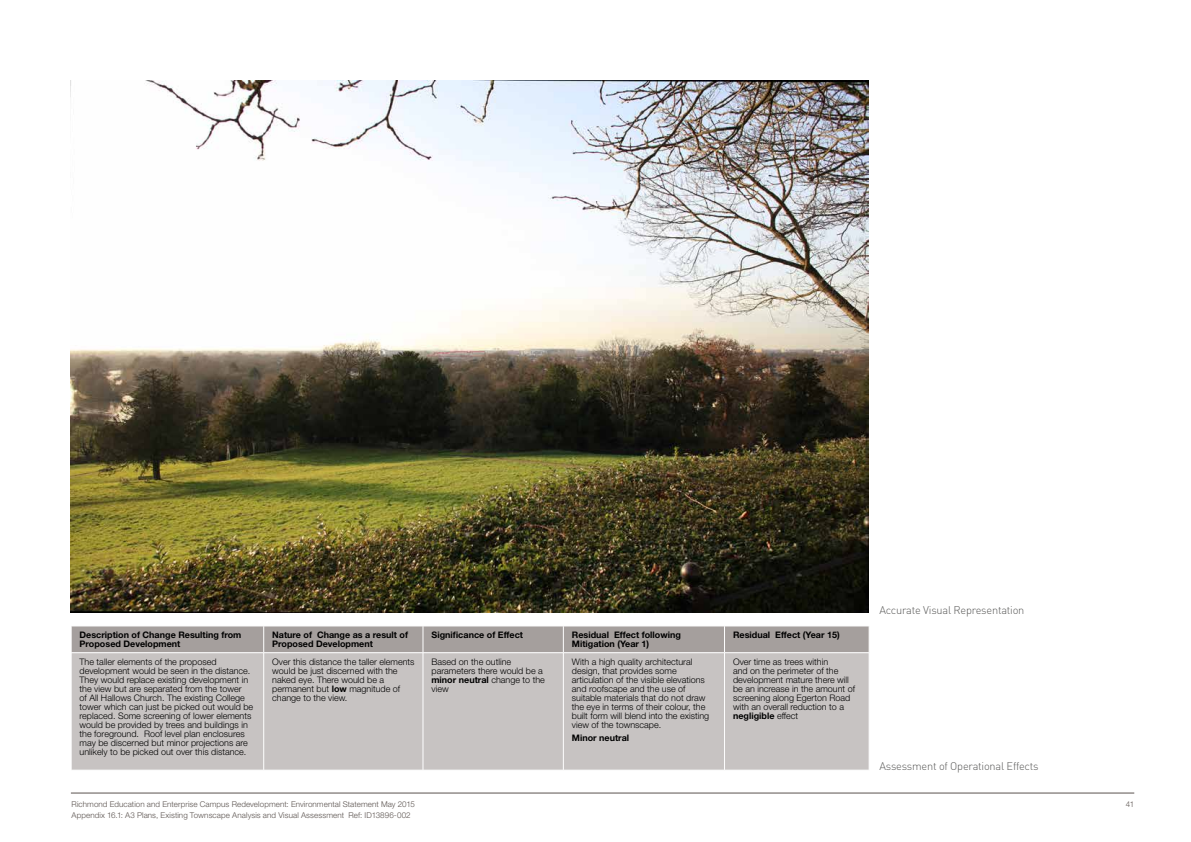
<style>
.page{position:relative;width:1191px;height:842px;background:#fff}
.page>*{position:absolute;margin:0;border:0;box-sizing:border-box;transform-origin:0 0}
.t1{font:300 11px "DIN Pro";letter-spacing:-.02em;color:#575756}
.t2{font:300 9px/9px "Helvetica Neue LT Std";color:#000}
.t3{font:700 9px/9px "Helvetica Neue LT Std";color:#000}
.t4{font:300 8px "Helvetica Neue LT Std";letter-spacing:.01em;color:#5b534f}
.s1{font-weight:700}
</style>
<div class="page">
<hr style="left:71px;top:792px;width:1063px;height:1px;background:#5b534f">
<div style="left:72px;top:653px;width:797px;height:117px;background:#c7c3c2"></div>
<div style="left:71px;top:626px;width:798px;height:26px;background:#a59f9d"></div>
<hr style="left:263px;top:653px;width:1px;height:117px;background:#fff">
<hr style="left:423px;top:653px;width:1px;height:117px;background:#fff">
<hr style="left:563px;top:653px;width:1px;height:117px;background:#fff">
<hr style="left:724px;top:653px;width:1px;height:117px;background:#fff">
<img style="left:71px;top:81px;width:797px;height:532px">
<p class="t3" style="left:80px;top:630px;width:163px">Description of Change Resulting from<br>Proposed Development</p>
<p class="t3" style="left:272px;top:630px;width:137px">Nature of Change as a result of<br>Proposed Development</p>
<p class="t3" style="left:431px;top:630px;width:93px">Significance of Effect</p>
<p class="t3" style="left:572px;top:630px;width:110px">Residual Effect following<br>Mitigation (Year 1)</p>
<p class="t3" style="left:733px;top:630px;width:108px">Residual Effect (Year 15)</p>
<p class="t2" style="left:80px;top:657px;width:175px">The taller elements of the proposed development would be seen in the distance.<br>They would replace existing development in the view but are separated from the tower<br>of All Hallows Church. The existing College tower which can just be picked out would be replaced. Some screening of lower elements would be provided by trees and buildings in the foreground. Roof level plan enclosures may be discerned but minor projections are unlikely to be picked out over this distance.</p>
<p class="t2" style="left:272px;top:657px;width:144px">Over this distance the taller elements would be just discerned with the naked eye. There would be a permanent but <span class="s1">low</span> magnitude of change to the view.</p>
<p class="t2" style="left:431px;top:657px;width:115px">Based on the outline parameters there would be a <span class="s1">minor neutral</span> change to the view</p>
<p class="t2" style="left:572px;top:657px;width:139px">With a high quality architectural design, that provides some articulation of the visible elevations and roofscape and the use of suitable materials that do not draw the eye in terms of their colour, the built form will blend into the existing view of the townscape.</p>
<p class="t2" style="left:733px;top:657px;width:124px">Over time as trees within<br>and on the perimeter of the development mature there will be an increase in the amount of screening along Egerton Road with an overall reduction to a <span class="s1">negligible</span> effect</p>
<p class="t3" style="left:572px;top:733px;width:59px">Minor neutral</p>
<p class="t1" style="left:879px;top:602px;width:146px">Accurate Visual Representation</p>
<p class="t1" style="left:879px;top:759px;width:161px">Assessment of Operational Effects</p>
<p class="t4" style="left:72px;top:799px;width:345px">Richmond Education and Enterprise Campus Redevelopment: Environmental Statement May 2015</p>
<p class="t4" style="left:1126px;top:799px;width:10px">41</p>
<p class="t4" style="left:72px;top:810px;width:340px">Appendix 16.1: A3 Plans, Existing Townscape Analysis and Visual Assessment Ref: ID13896-002</p>
</div>
